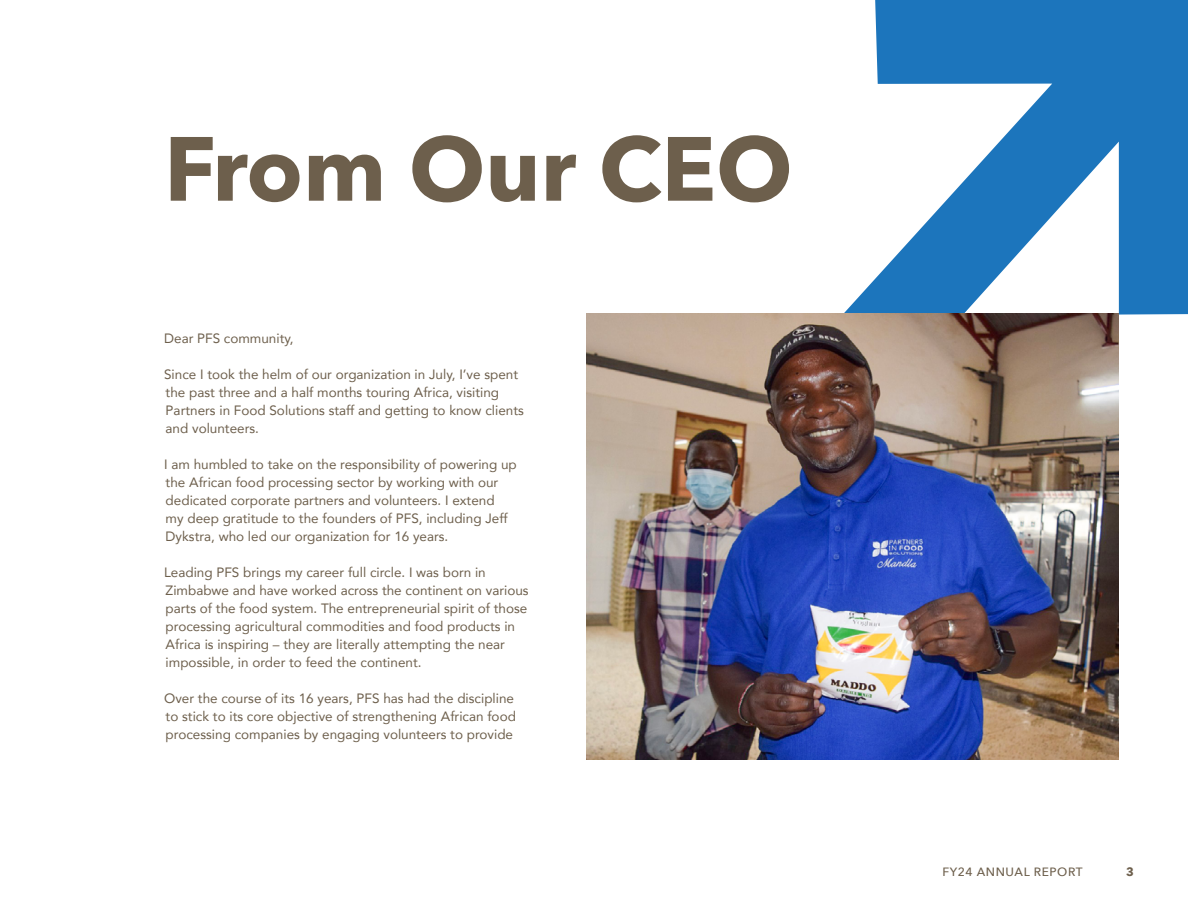
<style>
.page{position:relative;width:1188px;height:918px;background:#fff}
.page>*{position:absolute;margin:0;border:0;box-sizing:border-box;transform-origin:0 0}
.t1{font:700 90px "Avenir Next";color:#6d5f4c}
.t2{font:13.5px/18px "Avenir";color:#6d5f4c}
.t3{font:500 12px "Avenir Next";letter-spacing:.05em;color:#6d5f4c}
.t4{font:700 12px "Avenir Next";color:#6d5f4c}
</style>
<div class="page">
<svg style="left:844px;top:0;width:344px;height:315px;fill:#1c75bc"></svg>
<img style="left:586px;top:313px;width:533px;height:446px">
<h1 class="t1" style="left:164px;top:91px;width:630px">From Our CEO</h1>
<p class="t2" style="left:164px;top:329px;width:131px">Dear PFS community,</p>
<p class="t2" style="left:164px;top:365px;width:361px">Since I took the helm of our organization in July, I’ve spent the past three and a half months touring Africa, visiting Partners in Food Solutions staff and getting to know clients and volunteers.</p>
<p class="t2" style="left:164px;top:455px;width:354px">I am humbled to take on the responsibility of powering up the African food processing sector by working with our dedicated corporate partners and volunteers. I extend<br>my deep gratitude to the founders of PFS, including Jeff Dykstra, who led our organization for 16 years.</p>
<p class="t2" style="left:164px;top:563px;width:366px">Leading PFS brings my career full circle. I was born in Zimbabwe and have worked across the continent on various parts of the food system. The entrepreneurial spirit of those processing agricultural commodities and food products in Africa is inspiring – they are literally attempting the near impossible, in order to feed the continent.</p>
<p class="t2" style="left:164px;top:689px;width:353px">Over the course of its 16 years, PFS has had the discipline to stick to its core objective of strengthening African food processing companies by engaging volunteers to provide</p>
<p class="t3" style="left:942px;top:862px;width:142px">FY24 ANNUAL REPORT</p>
<p class="t4" style="left:1126px;top:861px;width:9px">3</p>
</div>
